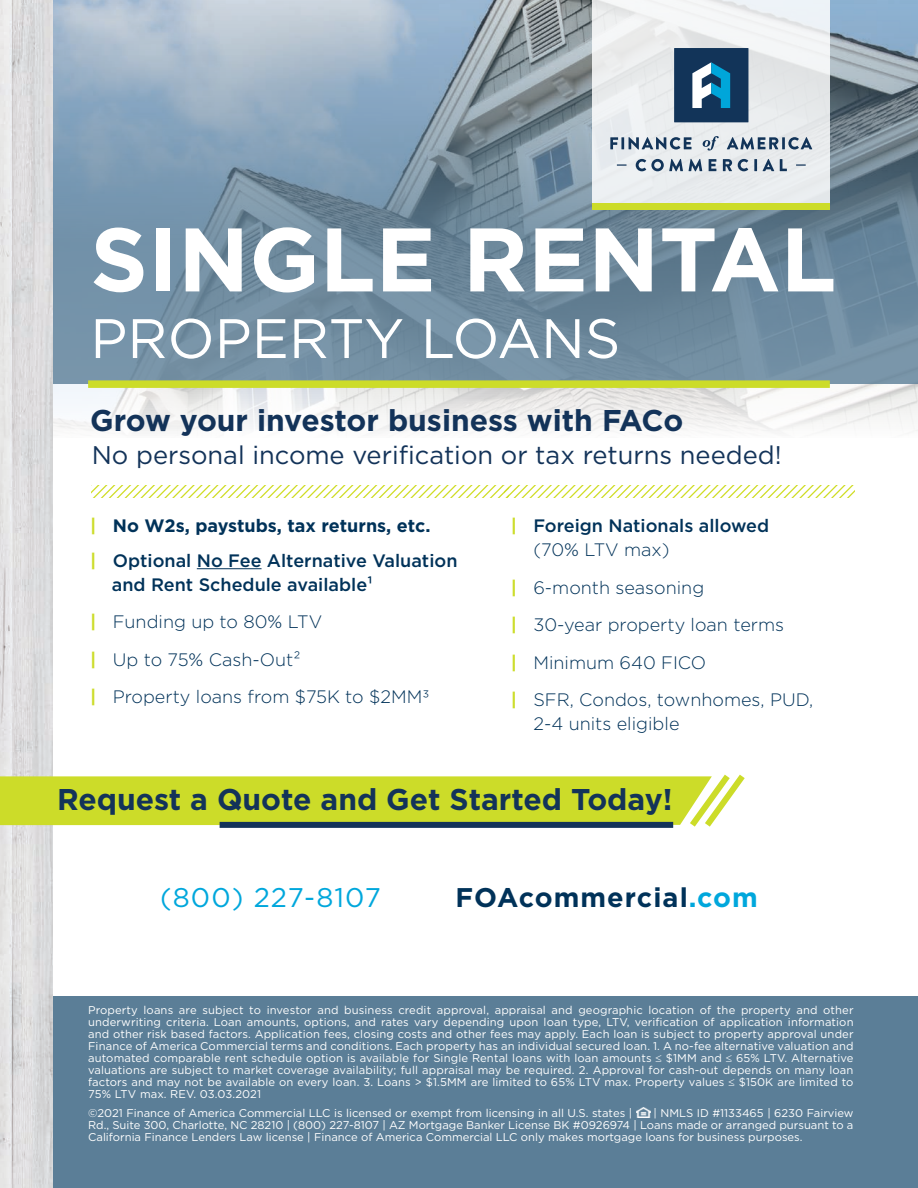
<style>
.page{position:relative;width:918px;height:1188px;background:#fff}
.page>*{position:absolute;margin:0;border:0;box-sizing:border-box;transform-origin:0 0}
.t1{font:700 90px "Gotham";color:#fff}
.t2{font:55.5px "Gotham";color:#fff}
.t3{font:700 30px "Gotham";color:#133359}
.t4{font:700 27px "Gotham";letter-spacing:.04em;color:#003259}
.t5{font:27px "Gotham";letter-spacing:.04em;color:#00a7dc}
.t6{font:25.5px "Gotham";color:#133359}
.t7{font:300 18px/37.5px "Gotham";color:#003259}
.t8{font:500 18px/34.5px "Gotham";color:#003259}
.t9{font:11.25px/12px "Gotham";color:#fff;text-align:justify}
.s1{font-weight:700;color:#ccdc29}
.s2{font-weight:700}
.s3{font-weight:500}
.s4{font-weight:300}
.s5{color:#00a7dc}
</style>
<div class="page">
<img style="left:52px;top:384px;width:866px;height:54px">
<svg style="left:52px;top:0;width:866px;height:384px;background:#7c95a8"></svg>
<div style="left:0;top:996px;width:918px;height:192px;background:#5b7e97"></div>
<img style="left:0;top:0;width:52px;height:1188px">
<div style="left:88px;top:380px;width:742px;height:8px;background:#ccdc29"></div>
<div style="left:593px;top:0;width:237px;height:203px;background:#eaedef"></div>
<div style="left:593px;top:203px;width:237px;height:6px;background:#ccdc29"></div>
<svg style="left:610px;top:137px;width:82px;height:13px"></svg>
<svg style="left:727px;top:137px;width:85px;height:13px"></svg>
<svg style="left:703px;top:136px;width:16px;height:14px"></svg>
<svg style="left:796px;top:164px;width:10px;height:2px"></svg>
<svg style="left:617px;top:164px;width:10px;height:2px"></svg>
<div style="left:674px;top:48px;width:74px;height:74px;background:#123459"></div>
<svg style="left:692px;top:62px;width:38px;height:46px"></svg>
<svg style="left:636px;top:159px;width:47px;height:12px"></svg>
<svg style="left:689px;top:159px;width:13px;height:12px"></svg>
<svg style="left:709px;top:159px;width:7px;height:12px"></svg>
<svg style="left:723px;top:159px;width:9px;height:12px"></svg>
<svg style="left:738px;top:159px;width:10px;height:12px"></svg>
<svg style="left:754px;top:159px;width:3px;height:12px"></svg>
<svg style="left:763px;top:159px;width:11px;height:12px"></svg>
<svg style="left:780px;top:159px;width:7px;height:12px"></svg>
<svg style="left:0;top:768px;width:745px;height:65px"></svg>
<svg style="left:92px;top:485px;width:762px;height:12px"></svg>
<svg style="left:637px;top:1107px;width:13px;height:10px"></svg>
<hr style="left:197px;top:568px;width:65px;height:1px;background:#003259">
<h1 class="t1" style="left:90px;top:200px;width:748px">SINGLE RENTAL</h1>
<h2 class="t2" style="left:90px;top:303px;width:532px">PROPERTY LOANS</h2>
<h3 class="t3" style="left:90px;top:401px;width:595px">Grow your investor business with FACo</h3>
<h3 class="t6" style="left:92px;top:439px;width:691px">No personal income verification or tax returns needed!</h3>
<h3 class="t8" style="left:90px;top:509px;width:369px"><span class="s1">|</span> <span class="s2">No W2s, paystubs, tax returns, etc.<br></span><span class="s1">|</span> Optional No Fee Alternative Valuation</h3>
<h3 class="t7" style="left:90px;top:565px;width:341px;text-indent:22px"><span class="s3">and Rent Schedule available¹<br></span><span class="s1">|</span> Funding up to 80% LTV<br><span class="s1">|</span> Up to 75% Cash-Out²<br><span class="s1">|</span> Property loans from $75K to $2MM3</h3>
<h3 class="t8" style="left:533px;top:514px;width:237px;line-height:24px;text-indent:-22px"><span class="s1">|</span> Foreign Nationals allowed <span class="s4">(70% LTV max)</span></h3>
<h3 class="t7" style="left:511px;top:568px;width:304px"><span class="s1">|</span> 6-month seasoning<br><span class="s1">|</span> 30-year property loan terms<br><span class="s1">|</span> Minimum 640 FICO<br><span class="s1">|</span> SFR, Condos, townhomes, PUD,</h3>
<h3 class="t7" style="left:533px;top:705px;width:148px">2-4 units eligible</h3>
<h3 class="t3" style="left:57px;top:780px;width:617px">Request a Quote and Get Started Today!</h3>
<h3 class="t5" style="left:160px;top:880px;width:222px">(800) 227-8107</h3>
<h3 class="t4" style="left:455px;top:880px;width:304px">FOAcommercial<span class="s5">.com</span></h3>
<p class="t9" style="left:88px;top:1004px;width:767px">Property loans are subject to investor and business credit approval, appraisal and geographic location of the property and other underwriting criteria. Loan amounts, options, and rates vary depending upon loan type, LTV, verification of application information and other risk based factors. Application fees, closing costs and other fees may apply. Each loan is subject to property approval under Finance of America Commercial terms and conditions. Each property has an individual secured loan. 1. A no-fee alternative valuation and automated comparable rent schedule option is available for Single Rental loans with loan amounts ≤ $1MM and ≤ 65% LTV. Alternative valuations are subject to market coverage availability; full appraisal may be required. 2. Approval for cash-out depends on many loan factors and may not be available on every loan. 3. Loans &gt; $1.5MM are limited to 65% LTV max. Property values ≤ $150K are limited to 75% LTV max. REV. 03.03.2021</p>
<p class="t9" style="left:88px;top:1106px;width:546px">©2021 Finance of America Commercial LLC is licensed or exempt from licensing in all U.S. states |</p>
<p class="t9" style="left:88px;top:1106px;width:767px;text-indent:565px">| NMLS ID #1133465 | 6230 Fairview Rd., Suite 300, Charlotte, NC 28210 | (800) 227-8107 | AZ Mortgage Banker License BK #0926974 | Loans made or arranged pursuant to a California Finance Lenders Law license | Finance of America Commercial LLC only makes mortgage loans for business purposes.</p>
</div>
